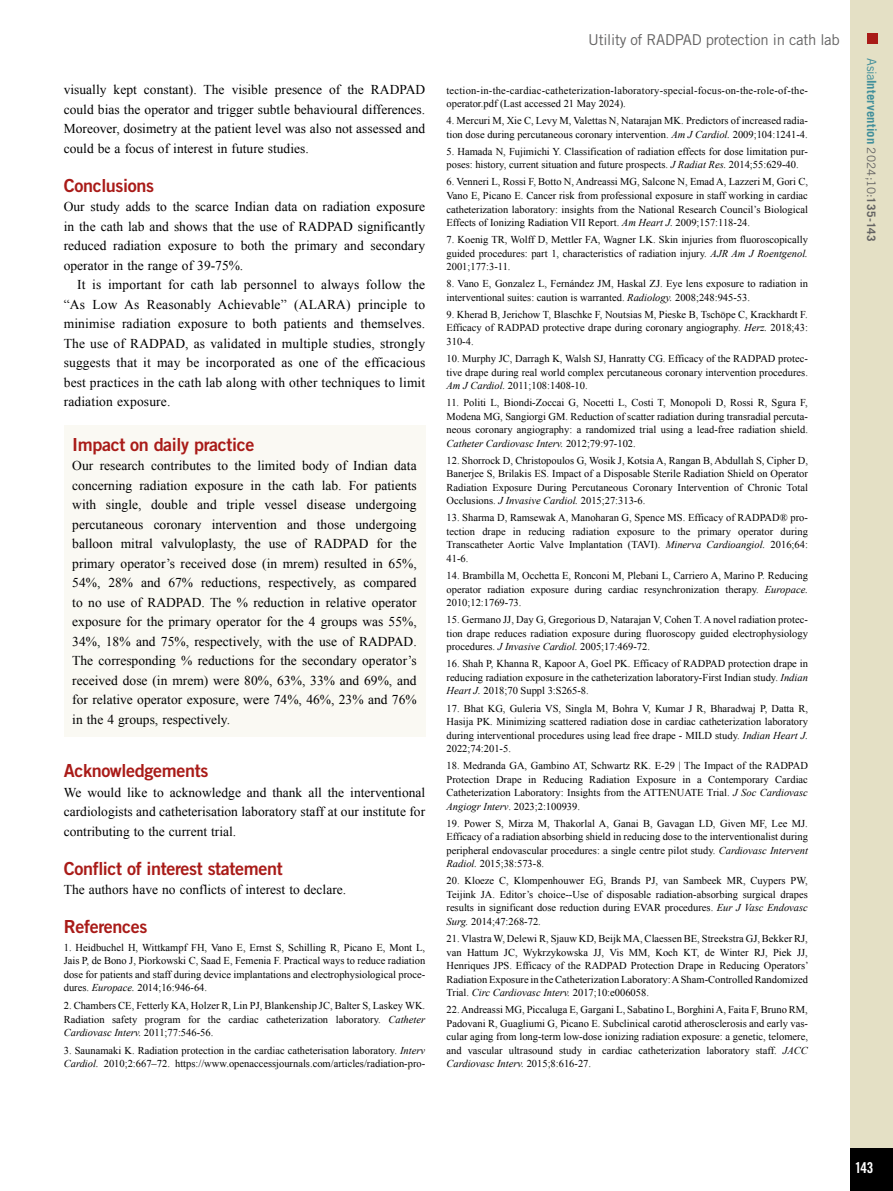
<style>
.page{position:relative;width:893px;height:1191px;background:#fff}
.page>*{position:absolute;margin:0;border:0;box-sizing:border-box;transform-origin:0 0}
.t1{font:18px "Trade Gothic LT Std Bd 2";letter-spacing:-.02em;color:#a91b18}
.t2{font:15px "Trade Gothic LT Std";letter-spacing:-.02em;color:#646363}
.t3{font:15px "Trade Gothic LT Std Bd Cn 20";color:#fff}
.t4{font:13.5px/19.5px "Times New Roman";color:#000;text-align:justify}
.t5{font:700 12.75px "Trade Gothic LT Std";letter-spacing:.005em;color:#418f9b}
.t6{font:10.5px/13.5px "Times New Roman";color:#000;text-align:justify}
.t7{font:10.5px/13.5px "Times New Roman";letter-spacing:.02em;color:#000}
.s1{font-style:italic}
.s2{font-weight:400}
.s3{font-weight:400;font-size:11.7px;color:#646363}
.s4{font-size:11.7px;color:#646363}
</style>
<div class="page">
<div style="left:850px;top:0;width:43px;height:1191px;background:#e4e0c5"></div>
<div style="left:850px;top:1148px;width:43px;height:43px;background:#000"></div>
<div style="left:867px;top:34px;width:11px;height:10px;background:#a91b18"></div>
<div style="left:64px;top:425px;width:361px;height:312px;background:#faf9f3"></div>
<p class="t4" style="left:64px;top:80px;width:363px">visually kept constant). The visible presence of the RADPAD could bias the operator and trigger subtle behavioural differences.<br>Moreover, dosimetry at the patient level was also not assessed and could be a focus of interest in future studies.</p>
<h1 class="t1" style="left:64px;top:174px;width:92px">Conclusions</h1>
<p class="t4" style="left:64px;top:197px;width:363px">Our study adds to the scarce Indian data on radiation exposure in the cath lab and shows that the use of RADPAD significantly reduced radiation exposure to both the primary and secondary operator in the range of 39-75%.</p>
<p class="t4" style="left:64px;top:275px;width:363px;text-indent:14px">It is important for cath lab personnel to always follow the “As Low As Reasonably Achievable” (ALARA) principle to minimise radiation exposure to both patients and themselves.<br>The use of RADPAD, as validated in multiple studies, strongly suggests that it may be incorporated as one of the efficacious best practices in the cath lab along with other techniques to limit radiation exposure.</p>
<h1 class="t1" style="left:72px;top:433px;width:184px">Impact on daily practice</h1>
<p class="t4" style="left:72px;top:456px;width:346px">Our research contributes to the limited body of Indian data concerning radiation exposure in the cath lab. For patients with single, double and triple vessel disease undergoing percutaneous coronary intervention and those undergoing balloon mitral valvuloplasty, the use of RADPAD for the primary operator’s received dose (in mrem) resulted in 65%, 54%, 28% and 67% reductions, respectively, as compared to no use of RADPAD. The % reduction in relative operator exposure for the primary operator for the 4 groups was 55%, 34%, 18% and 75%, respectively, with the use of RADPAD.<br>The corresponding % reductions for the secondary operator’s received dose (in mrem) were 80%, 63%, 33% and 69%, and for relative operator exposure, were 74%, 46%, 23% and 76% in the 4 groups, respectively.</p>
<h1 class="t1" style="left:64px;top:759px;width:146px">Acknowledgements</h1>
<p class="t4" style="left:64px;top:782px;width:363px">We would like to acknowledge and thank all the interventional cardiologists and catheterisation laboratory staff at our institute for contributing to the current trial.</p>
<h1 class="t1" style="left:64px;top:857px;width:220px">Conflict of interest statement</h1>
<p class="t4" style="left:64px;top:879px;width:284px">The authors have no conflicts of interest to declare.</p>
<h1 class="t1" style="left:64px;top:915px;width:85px">References</h1>
<p class="t6" style="left:64px;top:940px;width:363px">1. Heidbuchel H, Wittkampf FH, Vano E, Ernst S, Schilling R, Picano E, Mont L, Jais P, de Bono J, Piorkowski C, Saad E, Femenia F. Practical ways to reduce radiation dose for patients and staff during device implantations and electrophysiological proce&shy;dures. <span class="s1">Europace.</span> 2014;16:946-64.</p>
<p class="t6" style="left:64px;top:998px;width:363px">2. Chambers CE, Fetterly KA, Holzer R, Lin PJ, Blankenship JC, Balter S, Laskey WK.<br>Radiation safety program for the cardiac catheterization laboratory. <span class="s1">Catheter Cardiovasc Interv.</span> 2011;77:546-56.</p>
<p class="t6" style="left:64px;top:1043px;width:363px">3. Saunamaki K. Radiation protection in the cardiac catheterisation laboratory. <span class="s1">Interv<br>Cardiol.</span> 2010;2:667–72. https://www.openaccessjournals.com/articles/radiation-pro-</p>
<h2 class="t2" style="left:588px;top:30px;width:253px">Utility of RADPAD protection in cath lab</h2>
<p class="t7" style="left:446px;top:83px;width:363px">tection-in-the-cardiac-catheterization-laboratory-special-focus-on-the-role-of-the&shy;operator.pdf (Last accessed 21 May 2024).</p>
<p class="t6" style="left:446px;top:114px;width:363px">4. Mercuri M, Xie C, Levy M, Valettas N, Natarajan MK. Predictors of increased radia&shy;tion dose during percutaneous coronary intervention. <span class="s1">Am J Cardiol.</span> 2009;104:1241-4.</p>
<p class="t6" style="left:446px;top:144px;width:363px">5. Hamada N, Fujimichi Y. Classification of radiation effects for dose limitation pur&shy;poses: history, current situation and future prospects. <span class="s1">J Radiat Res.</span> 2014;55:629-40.</p>
<p class="t6" style="left:446px;top:175px;width:363px">6. Venneri L, Rossi F, Botto N, Andreassi MG, Salcone N, Emad A, Lazzeri M, Gori C, Vano E, Picano E. Cancer risk from professional exposure in staff working in cardiac catheterization laboratory: insights from the National Research Council’s Biological Effects of Ionizing Radiation VII Report. <span class="s1">Am Heart J.</span> 2009;157:118-24.</p>
<p class="t6" style="left:446px;top:233px;width:363px">7. Koenig TR, Wolff D, Mettler FA, Wagner LK. Skin injuries from fluoroscopically guided procedures: part 1, characteristics of radiation injury. <span class="s1">AJR Am J Roentgenol.<br></span>2001;177:3-11.</p>
<p class="t6" style="left:446px;top:277px;width:363px">8. Vano E, Gonzalez L, Fernández JM, Haskal ZJ. Eye lens exposure to radiation in interventional suites: caution is warranted. <span class="s1">Radiology.</span> 2008;248:945-53.</p>
<p class="t6" style="left:446px;top:307px;width:363px">9. Kherad B, Jerichow T, Blaschke F, Noutsias M, Pieske B, Tschöpe C, Krackhardt F.<br>Efficacy of RADPAD protective drape during coronary angiography. <span class="s1">Herz.</span> 2018;43:<br>310-4.</p>
<p class="t6" style="left:446px;top:351px;width:363px">10. Murphy JC, Darragh K, Walsh SJ, Hanratty CG. Efficacy of the RADPAD protec&shy;tive drape during real world complex percutaneous coronary intervention procedures.<br><span class="s1">Am J Cardiol.</span> 2011;108:1408-10.</p>
<p class="t6" style="left:446px;top:396px;width:363px">11. Politi L, Biondi-Zoccai G, Nocetti L, Costi T, Monopoli D, Rossi R, Sgura F, Modena MG, Sangiorgi GM. Reduction of scatter radiation during transradial percuta&shy;neous coronary angiography: a randomized trial using a lead-free radiation shield.<br><span class="s1">Catheter Cardiovasc Interv.</span> 2012;79:97-102.</p>
<p class="t6" style="left:446px;top:453px;width:363px">12. Shorrock D, Christopoulos G, Wosik J, Kotsia A, Rangan B, Abdullah S, Cipher D, Banerjee S, Brilakis ES. Impact of a Disposable Sterile Radiation Shield on Operator Radiation Exposure During Percutaneous Coronary Intervention of Chronic Total Occlusions. <span class="s1">J Invasive Cardiol.</span> 2015;27:313-6.</p>
<p class="t6" style="left:446px;top:511px;width:363px">13. Sharma D, Ramsewak A, Manoharan G, Spence MS. Efficacy of RADPAD® pro&shy;tection drape in reducing radiation exposure to the primary operator during Transcatheter Aortic Valve Implantation (TAVI). <span class="s1">Minerva Cardioangiol.</span> 2016;64:<br>41-6.</p>
<p class="t6" style="left:446px;top:568px;width:363px">14. Brambilla M, Occhetta E, Ronconi M, Plebani L, Carriero A, Marino P. Reducing operator radiation exposure during cardiac resynchronization therapy. <span class="s1">Europace.<br></span>2010;12:1769-73.</p>
<p class="t6" style="left:446px;top:613px;width:363px">15. Germano JJ, Day G, Gregorious D, Natarajan V, Cohen T. A novel radiation protec&shy;tion drape reduces radiation exposure during fluoroscopy guided electrophysiology procedures. <span class="s1">J Invasive Cardiol.</span> 2005;17:469-72.</p>
<p class="t6" style="left:446px;top:657px;width:363px">16. Shah P, Khanna R, Kapoor A, Goel PK. Efficacy of RADPAD protection drape in reducing radiation exposure in the catheterization laboratory-First Indian study. <span class="s1">Indian Heart J.</span> 2018;70 Suppl 3:S265-8.</p>
<p class="t6" style="left:446px;top:701px;width:363px">17. Bhat KG, Guleria VS, Singla M, Bohra V, Kumar J R, Bharadwaj P, Datta R, Hasija PK. Minimizing scattered radiation dose in cardiac catheterization laboratory during interventional procedures using lead free drape - MILD study. <span class="s1">Indian Heart J.<br></span>2022;74:201-5.</p>
<p class="t6" style="left:446px;top:758px;width:363px">18. Medranda GA, Gambino AT, Schwartz RK. E-29 | The Impact of the RADPAD Protection Drape in Reducing Radiation Exposure in a Contemporary Cardiac Catheterization Laboratory: Insights from the ATTENUATE Trial. <span class="s1">J Soc Cardiovasc Angiogr Interv</span>. 2023;2:100939.</p>
<p class="t6" style="left:446px;top:816px;width:363px">19. Power S, Mirza M, Thakorlal A, Ganai B, Gavagan LD, Given MF, Lee MJ.<br>Efficacy of a radiation absorbing shield in reducing dose to the interventionalist during peripheral endovascular procedures: a single centre pilot study. <span class="s1">Cardiovasc Intervent Radiol.</span> 2015;38:573-8.</p>
<p class="t6" style="left:446px;top:874px;width:363px">20. Kloeze C, Klompenhouwer EG, Brands PJ, van Sambeek MR, Cuypers PW, Teijink JA. Editor’s choice--Use of disposable radiation-absorbing surgical drapes results in significant dose reduction during EVAR procedures. <span class="s1">Eur J Vasc Endovasc Surg.</span> 2014;47:268-72.</p>
<p class="t6" style="left:446px;top:931px;width:364px">21. Vlastra W, Delewi R, Sjauw KD, Beijk MA, Claessen BE, Streekstra GJ, Bekker RJ, van Hattum JC, Wykrzykowska JJ, Vis MM, Koch KT, de Winter RJ, Piek JJ, Henriques JPS. Efficacy of the RADPAD Protection Drape in Reducing Operators’ Radiation Exposure in the Catheterization Laboratory: A Sham-Controlled Randomized Trial. <span class="s1">Circ Cardiovasc Interv.</span> 2017;10:e006058.</p>
<p class="t6" style="left:446px;top:1002px;width:363px">22. Andreassi MG, Piccaluga E, Gargani L, Sabatino L, Borghini A, Faita F, Bruno RM, Padovani R, Guagliumi G, Picano E. Subclinical carotid atherosclerosis and early vas&shy;cular aging from long-term low-dose ionizing radiation exposure: a genetic, telomere, and vascular ultrasound study in cardiac catheterization laboratory staff. <span class="s1">JACC Cardiovasc Interv.</span> 2015;8:616-27.</p>
<p class="t5" style="left:879px;top:58px;width:185px;rotate:90deg"><span class="s2">Asia</span>Intervention <span class="s3">2024;10:</span><span class="s4">135-143</span></p>
<h2 class="t3" style="left:855px;top:1158px;width:20px">143</h2>
</div>
